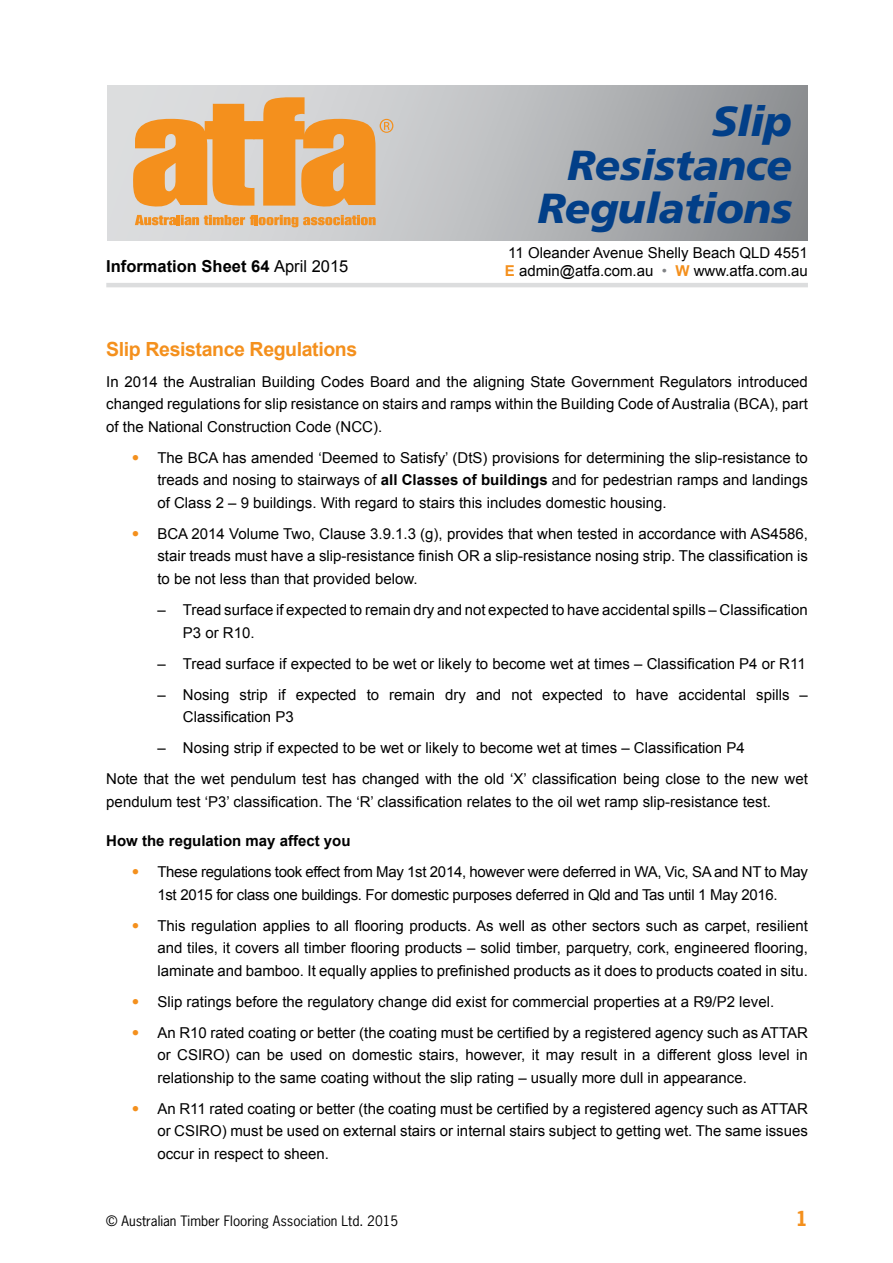
<style>
.page{position:relative;width:893px;height:1263px;background:#fff}
.page>*{position:absolute;margin:0;border:0;box-sizing:border-box;transform-origin:0 0}
.t1{font:italic 900 42px/43.5px "Frutiger";letter-spacing:-.01em;color:#023f88;text-align:right}
.t2{font:700 19.5px "Arial";letter-spacing:-.02em;color:#f4901d}
.t3{font:700 19.5px "News Gothic";color:#f4901d}
.t4{font:700 16.5px "Arial";color:#000}
.t5{font:15px/22.5px "Arial";color:#000;text-align:justify}
.t6{font:15px/22.5px "Arial";letter-spacing:-.02em;color:#000;text-align:center}
.t7{font:700 15px "Arial";color:#000}
.t8{font:13.5px "News Gothic";color:#000}
.s1{font-weight:400}
.s2{font-weight:700;color:#f4901d}
.s3{color:#808285}
.s4{font-family:"Helvetica Neue";color:#f4901d}
.s5{font-weight:700}
</style>
<div class="page">
<div style="left:107px;top:86px;width:700px;height:155px;background:linear-gradient(to right,#e8e9ea,#929497)"></div>
<svg style="left:135px;top:215px;width:241px;height:12px;background:#e4b176"></svg>
<svg style="left:132px;top:97px;width:261px;height:110px;background:#e8a961"></svg>
<hr style="left:106px;top:283px;width:702px;height:4px;background:#dcddde">
<p class="t4" style="left:106px;top:255px;width:244px">Information Sheet 64 <span class="s1">April 2015</span></p>
<h1 class="t1" style="left:537px;top:100px;width:256px">Slip<br>Resistance<br>Regulations</h1>
<p class="t5" style="left:505px;top:244px;width:305px;line-height:18px">11 Oleander Avenue Shelly Beach QLD 4551<br><span class="s2">E</span> admin@atfa.com.au <span class="s3">•</span> <span class="s2">W</span> www.atfa.com.au</p>
<h2 class="t2" style="left:106px;top:336px;width:253px">Slip Resistance Regulations</h2>
<p class="t5" style="left:106px;top:371px;width:703px">In 2014 the Australian Building Codes Board and the aligning State Government Regulators introduced changed regulations for slip resistance on stairs and ramps within the Building Code of Australia (BCA), part of the National Construction Code (NCC).</p>
<p class="t5" style="left:157px;top:447px;width:652px;text-indent:-26px"><span class="s4">•</span> The BCA has amended ‘Deemed to Satisfy’ (DtS) provisions for determining the slip-resistance to treads and nosing to stairways of <span class="s5">all Classes of buildings</span> and for pedestrian ramps and landings of Class 2 – 9 buildings. With regard to stairs this includes domestic housing.</p>
<p class="t5" style="left:157px;top:523px;width:652px;text-indent:-26px"><span class="s4">•</span> BCA 2014 Volume Two, Clause 3.9.1.3 (g), provides that when tested in accordance with AS4586, stair treads must have a slip-resistance finish OR a slip-resistance nosing strip. The classification is to be not less than that provided below.</p>
<p class="t5" style="left:183px;top:599px;width:627px;text-indent:-26px">– Tread surface if expected to remain dry and not expected to have accidental spills – Classification<br>P3 or R10.</p>
<p class="t5" style="left:157px;top:652px;width:650px">– Tread surface if expected to be wet or likely to become wet at times – Classification P4 or R11</p>
<p class="t5" style="left:183px;top:683px;width:627px;text-indent:-26px">– Nosing strip if expected to remain dry and not expected to have accidental spills –<br>Classification P3</p>
<p class="t5" style="left:106px;top:732px;width:703px;line-height:31px;text-indent:51px">– Nosing strip if expected to be wet or likely to become wet at times – Classification P4<br>Note that the wet pendulum test has changed with the old ‘X’ classification being close to the new wet</p>
<p class="t5" style="left:106px;top:790px;width:666px">pendulum test ‘P3’ classification. The ‘R’ classification relates to the oil wet ramp slip-resistance test.</p>
<p class="t7" style="left:106px;top:831px;width:246px">How the regulation may affect you</p>
<p class="t6" style="left:132px;top:861px;width:678px"><span class="s4">•</span> These regulations took effect from May 1st 2014, however were deferred in WA, Vic, SA and NT to May<br>1st 2015 for class one buildings. For domestic purposes deferred in Qld and Tas until 1 May 2016.</p>
<p class="t5" style="left:157px;top:914px;width:652px;text-indent:-26px"><span class="s4">•</span> This regulation applies to all flooring products. As well as other sectors such as carpet, resilient and tiles, it covers all timber flooring products – solid timber, parquetry, cork, engineered flooring, laminate and bamboo. It equally applies to prefinished products as it does to products coated in situ.</p>
<p class="t5" style="left:132px;top:990px;width:644px"><span class="s4">•</span> Slip ratings before the regulatory change did exist for commercial properties at a R9/P2 level.</p>
<p class="t5" style="left:157px;top:1021px;width:652px;text-indent:-26px"><span class="s4">•</span> An R10 rated coating or better (the coating must be certified by a registered agency such as ATTAR or CSIRO) can be used on domestic stairs, however, it may result in a different gloss level in relationship to the same coating without the slip rating – usually more dull in appearance.</p>
<p class="t5" style="left:157px;top:1097px;width:652px;text-indent:-26px"><span class="s4">•</span> An R11 rated coating or better (the coating must be certified by a registered agency such as ATTAR or CSIRO) must be used on external stairs or internal stairs subject to getting wet. The same issues occur in respect to sheen.</p>
<p class="t8" style="left:106px;top:1212px;width:294px">© Australian Timber Flooring Association Ltd. 2015</p>
<h2 class="t3" style="left:796px;top:1205px;width:14px">1</h2>
</div>
